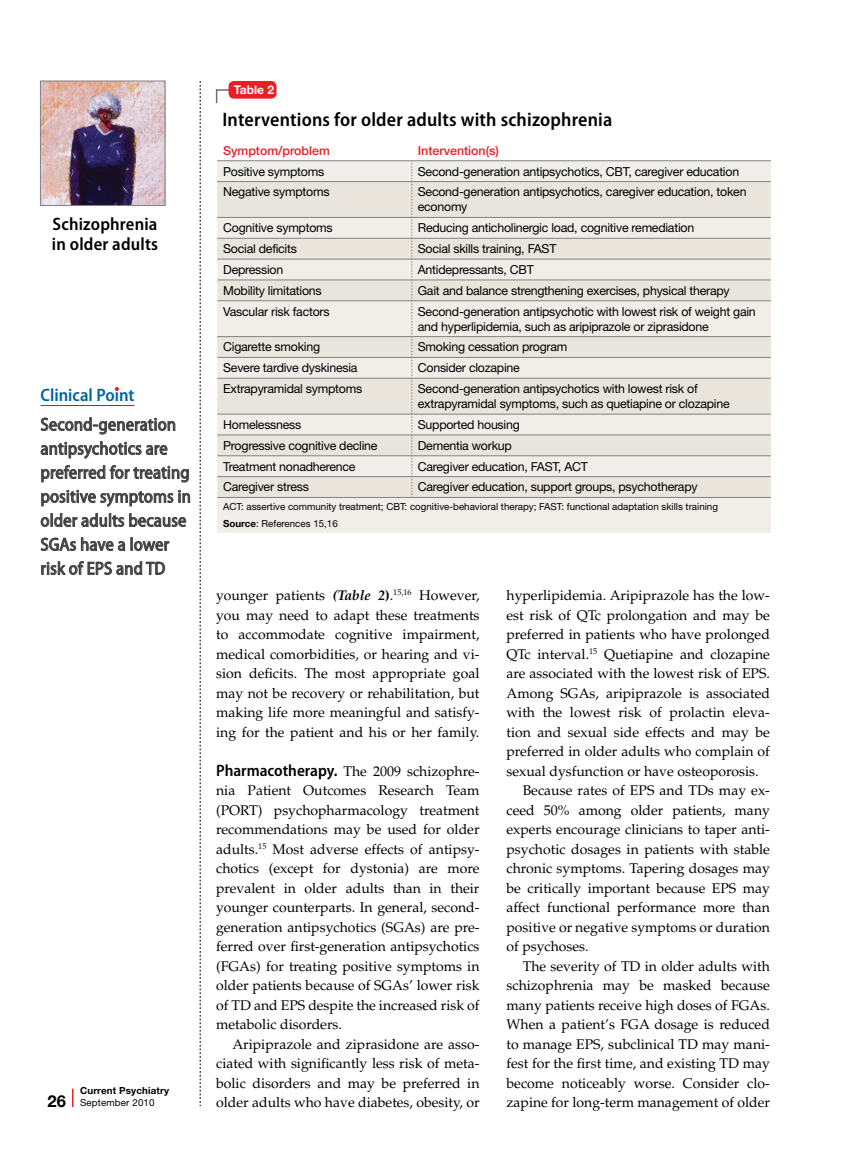
<style>
.page{position:relative;width:851px;height:1161px;background:#fff}
.page>*{position:absolute;margin:0;border:0;box-sizing:border-box;transform-origin:0 0}
.Table_Title{font:600 semi-condensed 19.5px "Myriad Pro";letter-spacing:.01em;color:#000}
.Clinical_Point{font:semi-condensed 18px/24px "Myriad Pro";letter-spacing:.01em;color:#414042}
.t1{font:600 semi-condensed 18px/19.5px "Myriad Pro";letter-spacing:.01em;color:#000}
.t2{font:600 semi-condensed 18px "Myriad Pro";color:#0063a5}
.Body_2{font:14.1px/19.5px "Palatino LT Std";color:#000;text-align:justify}
.Body_1{font:14.1px/19.5px "Palatino LT Std";color:#000;text-align:justify}
.Table_Text{font:12.3px/15px "Helvetica Neue LT Std";letter-spacing:-.02em;color:#000}
.Table_Hed_Red{font:500 12.3px "Helvetica Neue LT Std";color:#ed1d24}
.t3{font:700 12px "Helvetica Neue LT Std";color:#fff}
.Source{font:9.75px "Helvetica Neue LT Std";color:#000}
.t4{font:700 9.75px/12px "Helvetica Neue LT Std";letter-spacing:.015em;color:#000}
.s1{font-size:16.5px}
.s2{font-weight:400}
.s3{font-weight:700}
.s4{font-weight:700;font-style:italic}
.s5{font-family:"Myriad Pro";font-weight:600;font-stretch:semi-condensed;font-size:16.5px}
</style>
<div class="page">
<svg style="left:200px;top:81px;width:1px;height:1025px"></svg>
<img style="left:42px;top:83px;width:121px;height:121px">
<div style="left:40px;top:81px;width:125px;height:125px;border:1px solid #808285"></div>
<svg style="left:72px;top:1089px;width:2px;height:18px"></svg>
<hr style="left:40px;top:405px;width:94px;height:1px;background:#0063a5">
<svg style="left:41px;top:417px;width:134px;height:18px"></svg>
<svg style="left:41px;top:441px;width:126px;height:18px"></svg>
<svg style="left:41px;top:465px;width:148px;height:18px"></svg>
<svg style="left:41px;top:490px;width:149px;height:17px"></svg>
<svg style="left:41px;top:513px;width:145px;height:14px"></svg>
<svg style="left:41px;top:537px;width:84px;height:15px"></svg>
<svg style="left:131px;top:538px;width:38px;height:14px"></svg>
<svg style="left:41px;top:561px;width:124px;height:15px"></svg>
<svg style="left:115px;top:387px;width:4px;height:4px"></svg>
<svg style="left:215px;top:89px;width:13px;height:15px"></svg>
<div style="left:228px;top:81px;width:48px;height:18px;background:#ed1d24;border-radius:5px"></div>
<div style="left:217px;top:162px;width:553px;height:371px;background:#f1eee9"></div>
<svg style="left:217px;top:182px;width:553px;height:315px;background:#eae7e0"></svg>
<svg style="left:411px;top:162px;width:1px;height:335px"></svg>
<hr style="left:217px;top:497px;width:195px;height:1px;background:#808285">
<hr style="left:412px;top:497px;width:358px;height:1px;background:#808285">
<hr style="left:217px;top:456px;width:195px;height:1px;background:#808285">
<hr style="left:412px;top:456px;width:358px;height:1px;background:#808285">
<hr style="left:217px;top:476px;width:195px;height:1px;background:#808285">
<hr style="left:412px;top:476px;width:358px;height:1px;background:#808285">
<hr style="left:217px;top:414px;width:195px;height:1px;background:#808285">
<hr style="left:412px;top:414px;width:358px;height:1px;background:#808285">
<hr style="left:217px;top:435px;width:195px;height:1px;background:#808285">
<hr style="left:412px;top:435px;width:358px;height:1px;background:#808285">
<hr style="left:217px;top:357px;width:195px;height:1px;background:#808285">
<hr style="left:412px;top:357px;width:358px;height:1px;background:#808285">
<hr style="left:217px;top:378px;width:195px;height:1px;background:#808285">
<hr style="left:412px;top:378px;width:358px;height:1px;background:#808285">
<hr style="left:217px;top:301px;width:195px;height:1px;background:#808285">
<hr style="left:412px;top:301px;width:358px;height:1px;background:#808285">
<hr style="left:217px;top:336px;width:195px;height:1px;background:#808285">
<hr style="left:412px;top:336px;width:358px;height:1px;background:#808285">
<hr style="left:217px;top:259px;width:195px;height:1px;background:#808285">
<hr style="left:412px;top:259px;width:358px;height:1px;background:#808285">
<hr style="left:217px;top:280px;width:195px;height:1px;background:#808285">
<hr style="left:412px;top:280px;width:358px;height:1px;background:#808285">
<hr style="left:217px;top:217px;width:195px;height:1px;background:#808285">
<hr style="left:412px;top:217px;width:358px;height:1px;background:#808285">
<hr style="left:217px;top:238px;width:195px;height:1px;background:#808285">
<hr style="left:412px;top:238px;width:358px;height:1px;background:#808285">
<hr style="left:217px;top:181px;width:195px;height:1px;background:#808285">
<hr style="left:412px;top:181px;width:358px;height:1px;background:#808285">
<hr style="left:217px;top:161px;width:195px;height:1px;background:#808285">
<hr style="left:412px;top:161px;width:359px;height:1px;background:#808285">
<p class="t1" style="left:52px;top:214px;width:108px">Schizophrenia in older adults</p>
<p class="t2" style="left:40px;top:384px;width:95px">Clinical Point</p>
<p class="Clinical_Point" style="left:40px;top:412px;width:152px">Second-generation antipsychotics are preferred for treating positive symptoms in older adults because<br>SGAs have a lower risk of EPS and TD</p>
<p class="t4" style="left:47px;top:1085px;width:123px;text-indent:33px">Current Psychiatry<br><span class="s1">26</span> <span class="s2">September 2010</span></p>
<p class="t3" style="left:234px;top:83px;width:42px">Table 2</p>
<p class="Table_Title" style="left:222px;top:107px;width:391px">Interventions for older adults with schizophrenia</p>
<p class="Table_Hed_Red" style="left:223px;top:143px;width:108px">Symptom/problem</p>
<p class="Table_Hed_Red" style="left:418px;top:143px;width:83px">Intervention(s)</p>
<p class="Table_Text" style="left:223px;top:164px;width:103px">Positive symptoms</p>
<p class="Table_Text" style="left:418px;top:164px;width:323px">Second-generation antipsychotics, CBT, caregiver education</p>
<p class="Table_Text" style="left:223px;top:184px;width:108px">Negative symptoms</p>
<p class="Table_Text" style="left:418px;top:184px;width:330px">Second-generation antipsychotics, caregiver education, token economy</p>
<p class="Table_Text" style="left:223px;top:220px;width:111px">Cognitive symptoms</p>
<p class="Table_Text" style="left:418px;top:220px;width:278px">Reducing anticholinergic load, cognitive remediation</p>
<p class="Table_Text" style="left:223px;top:241px;width:75px">Social deficits</p>
<p class="Table_Text" style="left:418px;top:241px;width:140px">Social skills training, FAST</p>
<p class="Table_Text" style="left:223px;top:262px;width:62px">Depression</p>
<p class="Table_Text" style="left:418px;top:262px;width:118px">Antidepressants, CBT</p>
<p class="Table_Text" style="left:223px;top:283px;width:100px">Mobility limitations</p>
<p class="Table_Text" style="left:418px;top:283px;width:313px">Gait and balance strengthening exercises, physical therapy</p>
<p class="Table_Text" style="left:223px;top:304px;width:108px">Vascular risk factors</p>
<p class="Table_Text" style="left:418px;top:304px;width:339px">Second-generation antipsychotic with lowest risk of weight gain and hyperlipidemia, such as aripiprazole or ziprasidone</p>
<p class="Table_Text" style="left:223px;top:339px;width:98px">Cigarette smoking</p>
<p class="Table_Text" style="left:418px;top:339px;width:151px">Smoking cessation program</p>
<p class="Table_Text" style="left:223px;top:360px;width:136px">Severe tardive dyskinesia</p>
<p class="Table_Text" style="left:418px;top:360px;width:103px">Consider clozapine</p>
<p class="Table_Text" style="left:223px;top:381px;width:140px">Extrapyramidal symptoms</p>
<p class="Table_Text" style="left:418px;top:381px;width:313px">Second-generation antipsychotics with lowest risk of extrapyramidal symptoms, such as quetiapine or clozapine</p>
<p class="Table_Text" style="left:223px;top:417px;width:80px">Homelessness</p>
<p class="Table_Text" style="left:418px;top:417px;width:103px">Supported housing</p>
<p class="Table_Text" style="left:223px;top:438px;width:156px">Progressive cognitive decline</p>
<p class="Table_Text" style="left:418px;top:438px;width:95px">Dementia workup</p>
<p class="Table_Text" style="left:223px;top:459px;width:134px">Treatment nonadherence</p>
<p class="Table_Text" style="left:418px;top:459px;width:171px">Caregiver education, FAST, ACT</p>
<p class="Table_Text" style="left:223px;top:479px;width:87px">Caregiver stress</p>
<p class="Table_Text" style="left:418px;top:479px;width:281px">Caregiver education, support groups, psychotherapy</p>
<p class="Source" style="left:223px;top:501px;width:496px">ACT: assertive community treatment; CBT: cognitive-behavioral therapy; FAST: functional adaptation skills training</p>
<p class="Source" style="left:223px;top:518px;width:116px"><span class="s3">Source</span>: References 15,16</p>
<p class="Body_1" style="left:216px;top:586px;width:265px">younger patients <span class="s4">(Table 2</span><span class="s3">)</span>.<sup>15,16</sup> However, you may need to adapt these treatments to accommodate cognitive impairment, medical comorbidities, or hearing and vi&shy;sion deficits. The most appropriate goal may not be recovery or rehabilitation, but making life more meaningful and satisfy&shy;ing for the patient and his or her family.</p>
<p class="Body_1" style="left:216px;top:761px;width:265px"><span class="s5">Pharmacotherapy.</span> The 2009 schizophre&shy;nia Patient Outcomes Research Team (PORT) psychopharmacology treatment recommendations may be used for older adults.<sup>15</sup> Most adverse effects of antipsy&shy;chotics (except for dystonia) are more prevalent in older adults than in their younger counterparts. In general, second&shy;generation antipsychotics (SGAs) are pre&shy;ferred over first-generation antipsychotics (FGAs) for treating positive symptoms in older patients because of SGAs’ lower risk of TD and EPS despite the increased risk of metabolic disorders.</p>
<p class="Body_2" style="left:216px;top:1034px;width:265px;text-indent:16px">Aripiprazole and ziprasidone are asso&shy;ciated with significantly less risk of meta&shy;bolic disorders and may be preferred in older adults who have diabetes, obesity, or</p>
<p class="Body_2" style="left:506px;top:586px;width:265px">hyperlipidemia. Aripiprazole has the low&shy;est risk of QTc prolongation and may be preferred in patients who have prolonged QTc interval.<sup>15</sup> Quetiapine and clozapine are associated with the lowest risk of EPS.<br>Among SGAs, aripiprazole is associated with the lowest risk of prolactin eleva&shy;tion and sexual side effects and may be preferred in older adults who complain of sexual dysfunction or have osteoporosis.</p>
<p class="Body_2" style="left:506px;top:781px;width:265px;text-indent:16px">Because rates of EPS and TDs may ex&shy;ceed 50% among older patients, many experts encourage clinicians to taper anti&shy;psychotic dosages in patients with stable chronic symptoms. Tapering dosages may be critically important because EPS may affect functional performance more than positive or negative symptoms or duration of psychoses.</p>
<p class="Body_2" style="left:506px;top:956px;width:265px;text-indent:16px">The severity of TD in older adults with schizophrenia may be masked because many patients receive high doses of FGAs.<br>When a patient’s FGA dosage is reduced to manage EPS, subclinical TD may mani&shy;fest for the first time, and existing TD may become noticeably worse. Consider clo&shy;zapine for long-term management of older</p>
</div>
